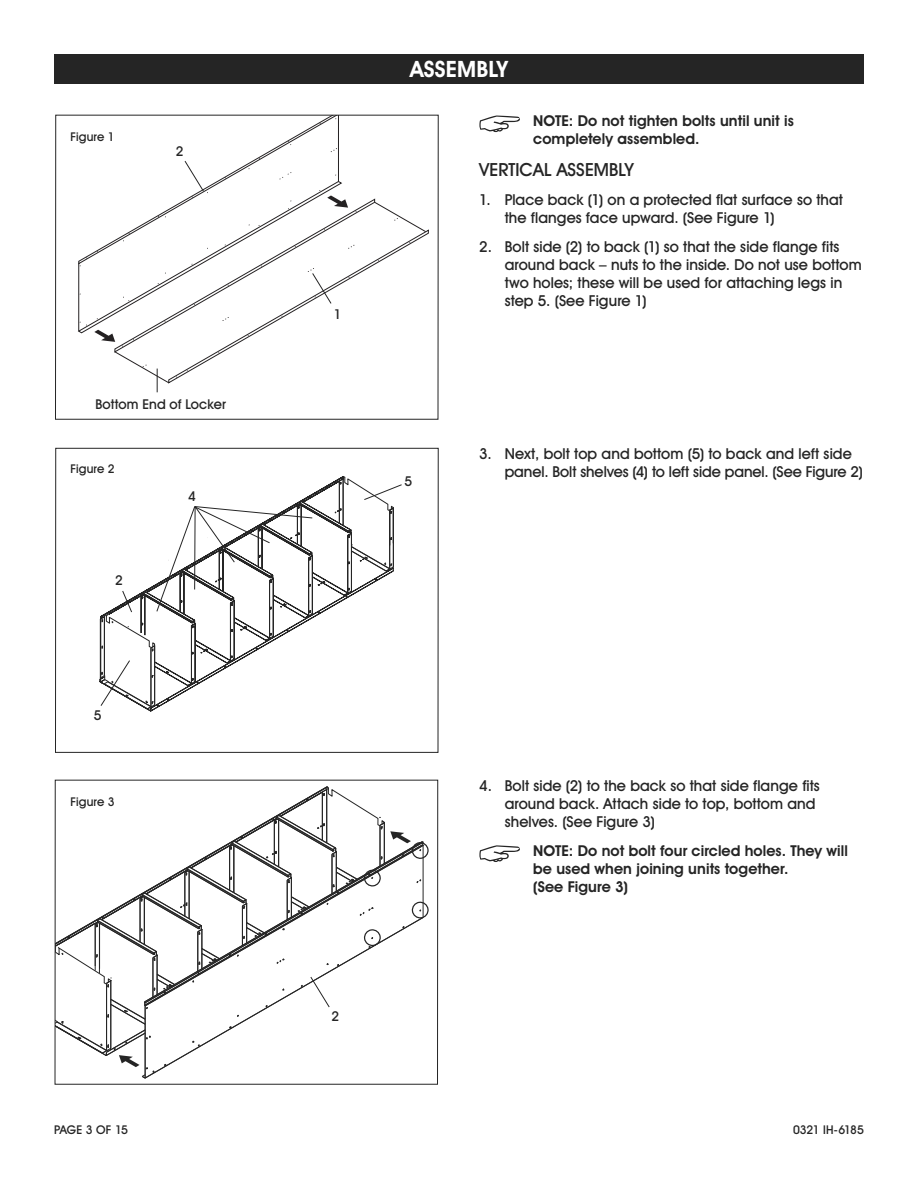
<style>
.page{position:relative;width:918px;height:1188px;background:#fff}
.page>*{position:absolute;margin:0;border:0;box-sizing:border-box;transform-origin:0 0}
.t1{font:700 22.5px "Uline Two Knine";letter-spacing:.01em;color:#fff}
.t2{font:18px "Uline Two Knine";letter-spacing:.005em;color:#252525}
.t3{font:15px/18px "Uline Two Knine";letter-spacing:.005em;color:#252525}
.t4{font:700 15px/18px "Uline Two Knine";letter-spacing:.005em;color:#252525}
.t5{font:13.5px "Uline Two Knine";letter-spacing:.005em;color:#252525}
.t6{font:12px "Uline Two Knine";color:#252525}
</style>
<div class="page">
<div style="left:54px;top:54px;width:810px;height:30px;background:#252525"></div>
<svg style="left:479px;top:115px;width:41px;height:17px"></svg>
<svg style="left:479px;top:845px;width:41px;height:17px"></svg>
<div style="left:55px;top:448px;width:384px;height:305px;border:1px solid #252525"></div>
<svg style="left:100px;top:476px;width:302px;height:234px"></svg>
<svg style="left:78px;top:115px;width:351px;height:277px"></svg>
<svg style="left:55px;top:786px;width:374px;height:293px"></svg>
<p class="t6" style="left:70px;top:129px;width:46px">Figure 1</p>
<p class="t5" style="left:176px;top:143px;width:9px">2</p>
<p class="t5" style="left:96px;top:396px;width:132px">Bottom End of Locker</p>
<p class="t6" style="left:70px;top:462px;width:46px">Figure 2</p>
<p class="t5" style="left:115px;top:572px;width:9px">2</p>
<p class="t5" style="left:94px;top:707px;width:9px">5</p>
<p class="t6" style="left:70px;top:795px;width:46px">Figure 3</p>
<p class="t5" style="left:188px;top:488px;width:9px">4</p>
<p class="t5" style="left:334px;top:306px;width:9px">1</p>
<h1 class="t1" style="left:410px;top:56px;width:99px">ASSEMBLY</h1>
<p class="t5" style="left:405px;top:473px;width:9px">5</p>
<p class="t4" style="left:533px;top:112px;width:262px">NOTE: Do not tighten bolts until unit is completely assembled.</p>
<p class="t2" style="left:479px;top:159px;width:156px">VERTICAL ASSEMBLY</p>
<p class="t3" style="left:505px;top:191px;width:340px;text-indent:-26px">1. Place back (1) on a protected flat surface so that the flanges face upward. (See Figure 1)</p>
<p class="t3" style="left:505px;top:238px;width:359px;text-indent:-26px">2. Bolt side (2) to back (1) so that the side flange fits around back – nuts to the inside. Do not use bottom two holes; these will be used for attaching legs in step 5. (See Figure 1)</p>
<p class="t3" style="left:505px;top:445px;width:360px;text-indent:-26px">3. Next, bolt top and bottom (5) to back and left side panel. Bolt shelves (4) to left side panel. (See Figure 2)</p>
<p class="t5" style="left:332px;top:1008px;width:9px">2</p>
<p class="t3" style="left:505px;top:777px;width:317px;text-indent:-26px">4. Bolt side (2) to the back so that side flange fits around back. Attach side to top, bottom and shelves. (See Figure 3)</p>
<p class="t4" style="left:533px;top:841px;width:316px">NOTE: Do not bolt four circled holes. They will be used when joining units together.<br>(See Figure 3)</p>
<p class="t6" style="left:54px;top:1122px;width:76px">PAGE 3 OF 15</p>
<p class="t6" style="left:793px;top:1122px;width:72px">0321 IH-6185</p>
</div>
